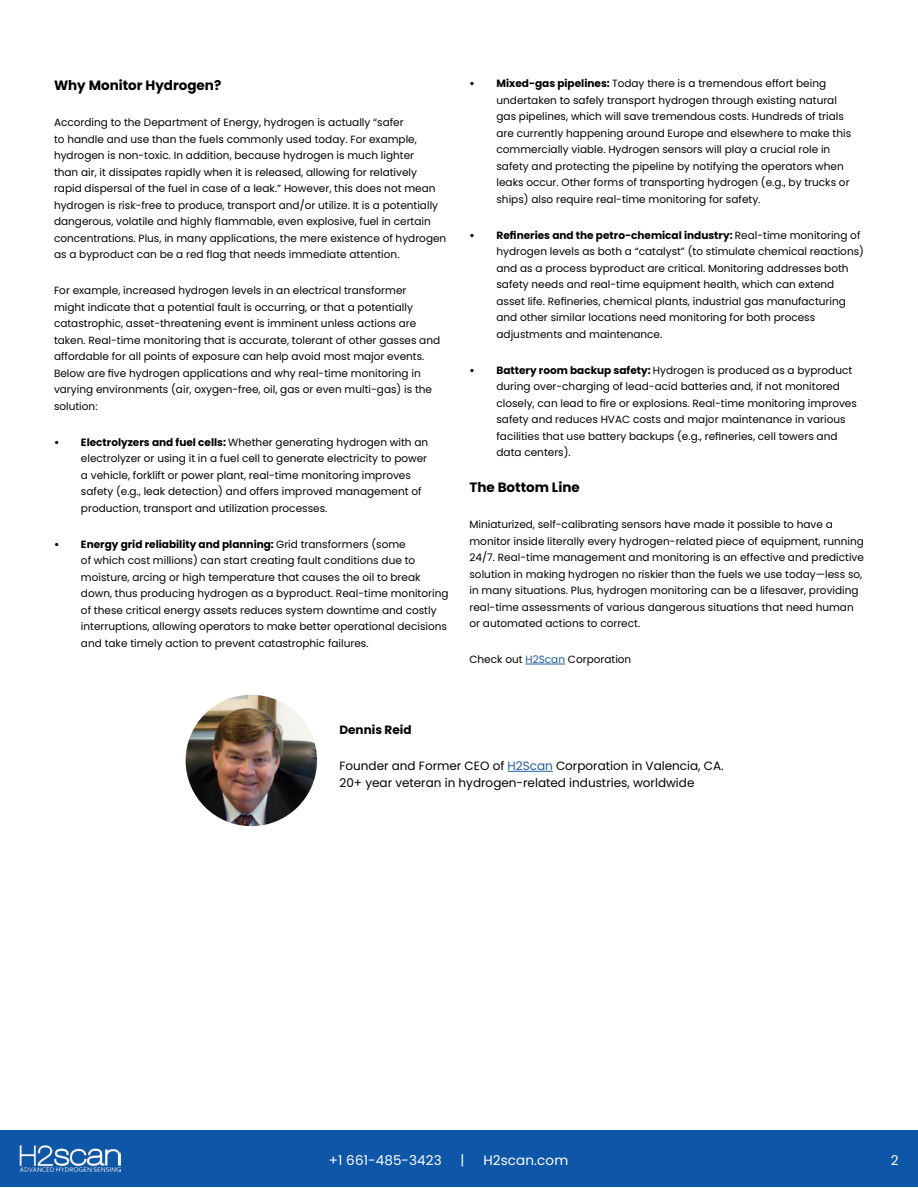
<style>
.page{position:relative;width:918px;height:1188px;background:#fff}
.page>*{position:absolute;margin:0;border:0;box-sizing:border-box;transform-origin:0 0}
.t1{font:700 13.5px "Poppins";color:#000}
.t2{font:13.5px "Poppins";letter-spacing:.01em;color:#fff}
.t3{font:12px/16.5px "Poppins";color:#000}
.t4{font:700 12px "Poppins";color:#000}
.t5{font:10.5px/16.5px "Poppins";color:#000}
.s1{font-weight:700}
.s2{color:#215e9e}
</style>
<div class="page">
<div style="left:0;top:1130px;width:918px;height:57px;background:#0e56a7"></div>
<img style="left:20px;top:1145px;width:101px;height:27px">
<hr style="left:525px;top:664px;width:40px;height:1px;background:#215e9e">
<img style="left:186px;top:695px;width:131px;height:131px;border-radius:66px">
<hr style="left:508px;top:771px;width:45px;height:1px;background:#215e9e">
<p class="t1" style="left:54px;top:78px;width:169px">Why Monitor Hydrogen?</p>
<p class="t5" style="left:54px;top:115px;width:394px">According to the Department of Energy, hydrogen is actually “safer<br>to handle and use than the fuels commonly used today. For example, hydrogen is non-toxic. In addition, because hydrogen is much lighter<br>than air, it dissipates rapidly when it is released, allowing for relatively rapid dispersal of the fuel in case of a leak.” However, this does not mean hydrogen is risk-free to produce, transport and/or utilize. It is a potentially dangerous, volatile and highly flammable, even explosive, fuel in certain concentrations. Plus, in many applications, the mere existence of hydrogen as a byproduct can be a red flag that needs immediate attention.</p>
<p class="t5" style="left:54px;top:282px;width:388px">For example, increased hydrogen levels in an electrical transformer<br>might indicate that a potential fault is occurring, or that a potentially catastrophic, asset-threatening event is imminent unless actions are taken. Real-time monitoring that is accurate, tolerant of other gasses and affordable for all points of exposure can help avoid most major events.<br>Below are five hydrogen applications and why real-time monitoring in varying environments (air, oxygen-free, oil, gas or even multi-gas) is the solution:</p>
<p class="t5" style="left:81px;top:434px;width:349px;text-indent:-27px"><span class="s1">• Electrolyzers and fuel cells:</span> Whether generating hydrogen with an electrolyzer or using it in a fuel cell to generate electricity to power a vehicle, forklift or power plant, real-time monitoring improves safety (e.g., leak detection) and offers improved management of production, transport and utilization processes.</p>
<p class="t5" style="left:81px;top:536px;width:369px;text-indent:-27px"><span class="s1">• Energy grid reliability and planning:</span> Grid transformers (some<br>of which cost millions) can start creating fault conditions due to moisture, arcing or high temperature that causes the oil to break down, thus producing hydrogen as a byproduct. Real-time monitoring of these critical energy assets reduces system downtime and costly interruptions, allowing operators to make better operational decisions and take timely action to prevent catastrophic failures.</p>
<p class="t5" style="left:496px;top:75px;width:356px;text-indent:-27px"><span class="s1">• Mixed-gas pipelines:</span> Today there is a tremendous effort being undertaken to safely transport hydrogen through existing natural gas pipelines, which will save tremendous costs. Hundreds of trials are currently happening around Europe and elsewhere to make this commercially viable. Hydrogen sensors will play a crucial role in safety and protecting the pipeline by notifying the operators when leaks occur. Other forms of transporting hydrogen (e.g., by trucks or ships) also require real-time monitoring for safety.</p>
<p class="t5" style="left:496px;top:227px;width:369px;text-indent:-27px"><span class="s1">• Refineries and the petro-chemical industry:</span> Real-time monitoring of hydrogen levels as both a “catalyst” (to stimulate chemical reactions) and as a process byproduct are critical. Monitoring addresses both safety needs and real-time equipment health, which can extend asset life. Refineries, chemical plants, industrial gas manufacturing and other similar locations need monitoring for both process adjustments and maintenance.</p>
<p class="t5" style="left:496px;top:362px;width:362px;text-indent:-27px"><span class="s1">• Battery room backup safety:</span> Hydrogen is produced as a byproduct during over-charging of lead-acid batteries and, if not monitored closely, can lead to fire or explosions. Real-time monitoring improves safety and reduces HVAC costs and major maintenance in various facilities that use battery backups (e.g., refineries, cell towers and data centers).</p>
<p class="t1" style="left:470px;top:480px;width:112px">The Bottom Line</p>
<p class="t5" style="left:470px;top:516px;width:396px">Miniaturized, self-calibrating sensors have made it possible to have a monitor inside literally every hydrogen-related piece of equipment, running 24/7. Real-time management and monitoring is an effective and predictive solution in making hydrogen no riskier than the fuels we use today—less so, in many situations. Plus, hydrogen monitoring can be a lifesaver, providing real-time assessments of various dangerous situations that need human or automated actions to correct.</p>
<p class="t5" style="left:470px;top:651px;width:163px">Check out <span class="s2">H2Scan</span> Corporation</p>
<p class="t4" style="left:340px;top:723px;width:73px">Dennis Reid</p>
<p class="t3" style="left:340px;top:758px;width:386px">Founder and Former CEO of <span class="s2">H2Scan</span> Corporation in Valencia, CA.<br>20+ year veteran in hydrogen-related industries, worldwide</p>
<p class="t2" style="left:329px;top:1152px;width:115px">+1 661-485-3423</p>
<p class="t2" style="left:461px;top:1152px;width:5px">|</p>
<p class="t2" style="left:483px;top:1152px;width:86px">H2scan.com</p>
<p class="t2" style="left:891px;top:1152px;width:9px">2</p>
</div>
